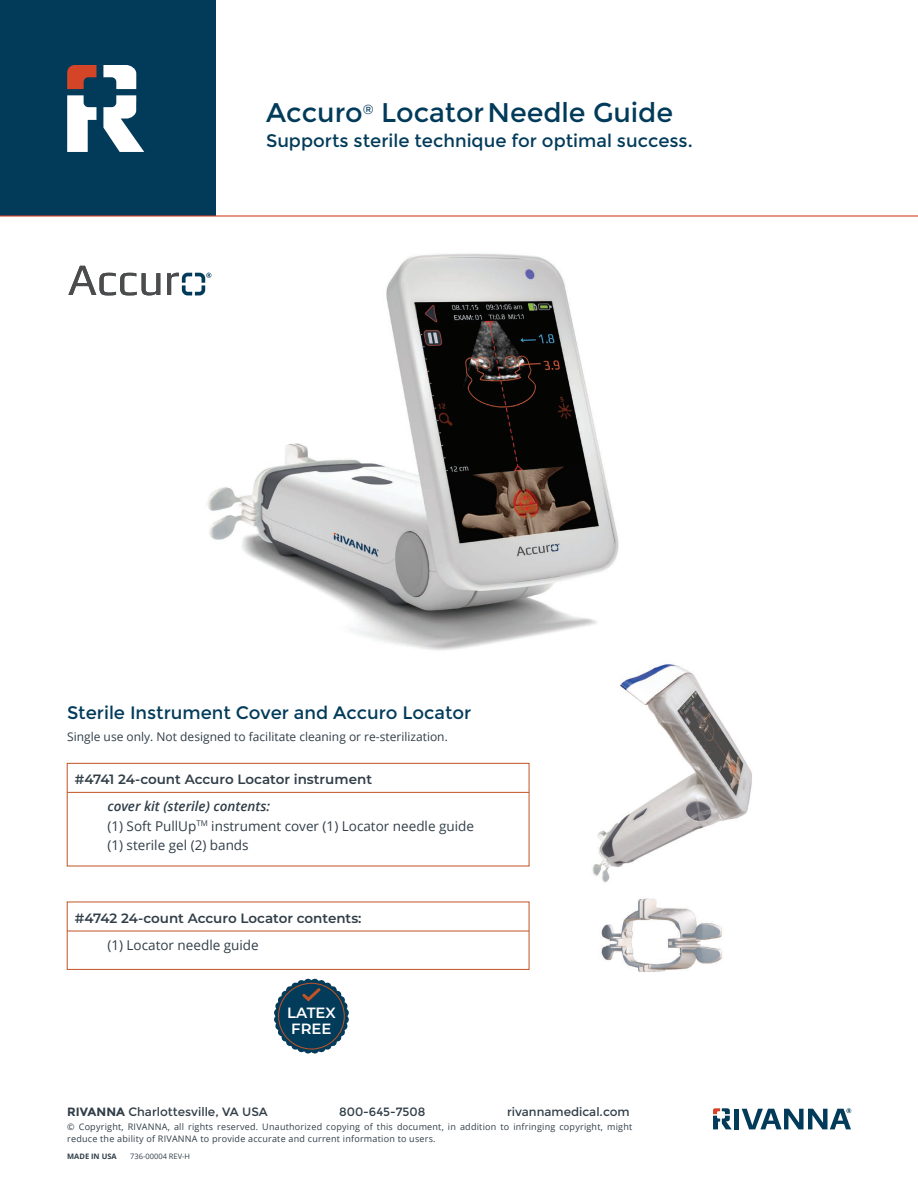
<style>
.page{position:relative;width:918px;height:1188px;background:#fff}
.page>*{position:absolute;margin:0;border:0;box-sizing:border-box;transform-origin:0 0}
.t1{font:27px "Montserrat";color:#023b5a}
.t2{font:18px "Montserrat";color:#023b5a}
.t3{font:600 14.85px/15.5px "Montserrat";color:#fff}
.t4{font:13.5px/19.5px "Open Sans";color:#313e48}
.t5{font:600 13.5px "Montserrat";color:#313e48}
.t6{font:12px "Open Sans";color:#313e48}
.t7{font:12px "Montserrat";color:#313e48}
.t8{font:9px/11.2px "Open Sans";letter-spacing:.025em;color:#313e48}
.t9{font:7.5px "Open Sans";color:#313e48}
.t10{font:700 7.5px "Open Sans";color:#313e48}
.s1{font-weight:600;font-style:italic}
.s2{font-weight:700}
</style>
<div class="page">
<div style="left:0;top:0;width:216px;height:216px;background:#023b5a"></div>
<svg style="left:67px;top:95px;width:29px;height:57px"></svg>
<svg style="left:103px;top:95px;width:41px;height:57px"></svg>
<svg style="left:103px;top:65px;width:33px;height:24px"></svg>
<svg style="left:67px;top:65px;width:29px;height:24px"></svg>
<hr style="left:0;top:215px;width:918px;height:2px;background:#d44528">
<div style="left:734px;top:1109px;width:5px;height:20px;background:#023b5a"></div>
<svg style="left:713px;top:1108px;width:19px;height:21px"></svg>
<svg style="left:742px;top:1108px;width:109px;height:21px"></svg>
<div style="left:67px;top:763px;width:462px;height:103px;border:1px solid #c25324"></div>
<hr style="left:67px;top:792px;width:462px;height:1px;background:#c25324">
<img style="left:185px;top:253px;width:434px;height:398px">
<img style="left:592px;top:664px;width:160px;height:219px">
<div style="left:67px;top:902px;width:462px;height:68px;border:1px solid #c25324"></div>
<hr style="left:67px;top:931px;width:462px;height:1px;background:#c25324">
<svg style="left:68px;top:266px;width:92px;height:29px"></svg>
<svg style="left:167px;top:273px;width:44px;height:22px"></svg>
<svg style="left:274px;top:978px;width:75px;height:76px"></svg>
<img style="left:601px;top:898px;width:121px;height:74px">
<h1 class="t1" style="left:266px;top:96px;width:409px">Accuro<sup>®</sup> LocatorNeedle Guide</h1>
<h2 class="t2" style="left:266px;top:130px;width:428px">Supports sterile technique for optimal success.</h2>
<h2 class="t2" style="left:67px;top:702px;width:406px">Sterile Instrument Cover and Accuro Locator</h2>
<h3 class="t6" style="left:67px;top:729px;width:382px">Single use only. Not designed to facilitate cleaning or re-sterilization.</h3>
<h3 class="t5" style="left:75px;top:770px;width:299px">#4741 24-count Accuro Locator instrument</h3>
<h3 class="t4" style="left:107px;top:796px;width:368px"><span class="s1">cover kit (sterile) contents:<br></span>(1) Soft PullUp<sup>TM</sup> instrument cover (1) Locator needle guide (1) sterile gel (2) bands</h3>
<h3 class="t5" style="left:75px;top:908px;width:288px">#4742 24-count Accuro Locator contents:</h3>
<h3 class="t4" style="left:107px;top:935px;width:153px">(1) Locator needle guide</h3>
<h3 class="t3" style="left:287px;top:1005px;width:50px">LATEX<br>FREE</h3>
<h3 class="t7" style="left:67px;top:1105px;width:202px"><span class="s2">RIVANNA</span> Charlottesville, VA USA</h3>
<h3 class="t7" style="left:339px;top:1105px;width:88px">800-645-7508</h3>
<h3 class="t7" style="left:507px;top:1105px;width:124px">rivannamedical.com</h3>
<p class="t8" style="left:67px;top:1121px;width:567px">© Copyright, RIVANNA, all rights reserved. Unauthorized copying of this document, in addition to infringing copyright, might reduce the ability of RIVANNA to provide accurate and current information to users.</p>
<p class="t10" style="left:67px;top:1151px;width:51px">MADE IN USA</p>
<p class="t9" style="left:130px;top:1151px;width:61px">736-00004 REV-H</p>
</div>
